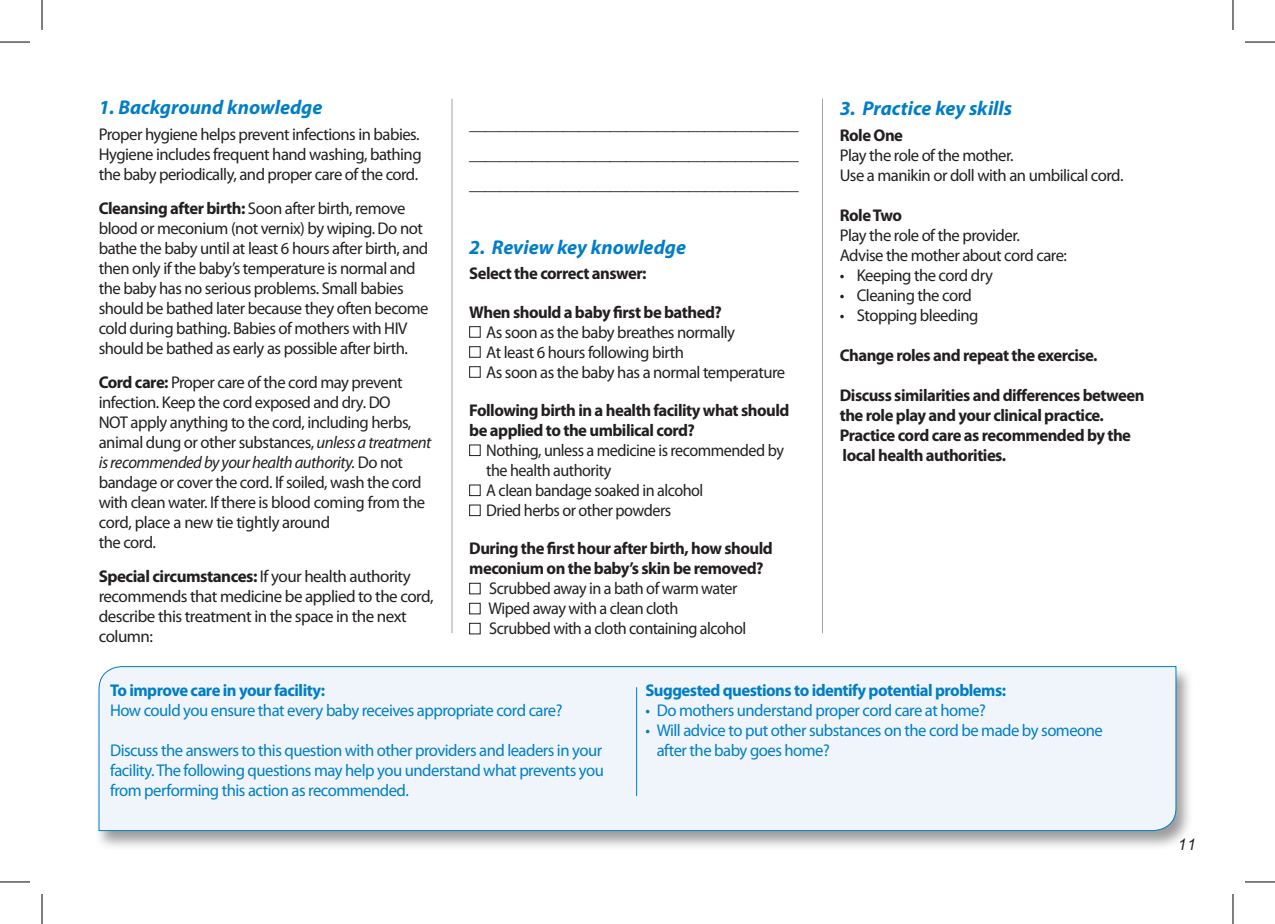
<style>
.page{position:relative;width:1275px;height:924px;background:#fff}
.page>*{position:absolute;margin:0;border:0;box-sizing:border-box;transform-origin:0 0}
.t1{font:italic 700 20px "Myriad Pro";color:#007ec5}
.t2{font:17px/20px "Myriad Pro";letter-spacing:-.03em;color:#231f20}
.t3{font:700 17px/20px "Myriad Pro";letter-spacing:-.03em;color:#231f20}
.t4{font:17px/20px "Myriad Pro";letter-spacing:-.03em;color:#007ec5;text-align:justify}
.t5{font:17px/20px "Myriad Pro";letter-spacing:-.03em;color:#231f20;scale:.95 1}
.t6{font:700 17px "Myriad Pro";letter-spacing:-.03em;color:#007ec5}
.t7{font:italic 16px "Arial";color:#231f20;scale:.91 1}
.s1{font-weight:700}
.s2{font-style:italic}
</style>
<div class="page">
<div style="left:469px;top:326px;width:11px;height:11px;border:1px solid #231f20"></div>
<div style="left:469px;top:346px;width:11px;height:11px;border:1px solid #231f20"></div>
<div style="left:469px;top:366px;width:11px;height:11px;border:1px solid #231f20"></div>
<div style="left:469px;top:484px;width:11px;height:11px;border:1px solid #231f20"></div>
<div style="left:469px;top:504px;width:11px;height:11px;border:1px solid #231f20"></div>
<div style="left:469px;top:582px;width:11px;height:12px;border:1px solid #231f20"></div>
<div style="left:469px;top:602px;width:11px;height:12px;border:1px solid #231f20"></div>
<div style="left:469px;top:622px;width:11px;height:12px;border:1px solid #231f20"></div>
<div style="left:94px;top:664px;width:1099px;height:187px;background:#231f20;opacity:.45"></div>
<div style="left:98px;top:665px;width:1078px;height:165px;background:#eff5fb"></div>
<hr style="left:451px;top:99px;width:1px;height:534px;background:#231f20">
<hr style="left:822px;top:99px;width:1px;height:534px;background:#231f20">
<hr style="left:636px;top:687px;width:1px;height:108px;background:#007ec5">
<hr style="left:0;top:42px;width:30px;height:1px;background:#000">
<hr style="left:1245px;top:42px;width:30px;height:1px;background:#000">
<hr style="left:0;top:881px;width:30px;height:1px;background:#000">
<hr style="left:1245px;top:881px;width:30px;height:1px;background:#000">
<hr style="left:42px;top:0;width:1px;height:30px;background:#000">
<hr style="left:42px;top:893px;width:1px;height:30px;background:#000">
<hr style="left:1232px;top:0;width:1px;height:30px;background:#000">
<hr style="left:1232px;top:893px;width:1px;height:30px;background:#000">
<p class="t1" style="left:99px;top:94px;width:225px">1. Background knowledge</p>
<p class="t2" style="left:99px;top:123px;width:324px">Proper hygiene helps prevent infections in babies.<br>Hygiene includes frequent hand washing, bathing the baby periodically, and proper care of the cord.</p>
<p class="t2" style="left:99px;top:197px;width:331px"><span class="s1">Cleansing after birth:</span> Soon after birth, remove blood or meconium (not vernix) by wiping. Do not bathe the baby until at least 6 hours after birth, and then only if the baby’s temperature is normal and the baby has no serious problems. Small babies should be bathed later because they often become cold during bathing. Babies of mothers with HIV should be bathed as early as possible after birth.</p>
<p class="t2" style="left:99px;top:371px;width:334px"><span class="s1">Cord care:</span> Proper care of the cord may prevent infection. Keep the cord exposed and dry. DO<br>NOT apply anything to the cord, including herbs, animal dung or other substances, <span class="s2">unless a treatment is recommended by your health authority.</span> Do not bandage or cover the cord. If soiled, wash the cord with clean water. If there is blood coming from the cord, place a new tie tightly around<br>the cord.</p>
<p class="t2" style="left:99px;top:565px;width:336px"><span class="s1">Special circumstances:</span> If your health authority recommends that medicine be applied to the cord, describe this treatment in the space in the next column:</p>
<p class="t2" style="left:469px;top:108px;width:331px;line-height:30px;text-align:justify">__________________________________________ __________________________________________ __________________________________________</p>
<p class="t1" style="left:469px;top:234px;width:218px">2. Review key knowledge</p>
<p class="t3" style="left:469px;top:263px;width:179px">Select the correct answer:</p>
<p class="t3" style="left:469px;top:301px;width:254px">When should a baby first be bathed?</p>
<p class="t2" style="left:486px;top:321px;width:300px">As soon as the baby breathes normally<br>At least 6 hours following birth<br>As soon as the baby has a normal temperature</p>
<p class="t3" style="left:469px;top:399px;width:322px">Following birth in a health facility what should be applied to the umbilical cord?</p>
<p class="t5" style="left:486px;top:440px;width:315px">Nothing, unless a medicine is recommended by the health authority<br>A clean bandage soaked in alcohol<br>Dried herbs or other powders</p>
<p class="t3" style="left:469px;top:537px;width:305px">During the first hour after birth, how should meconium on the baby’s skin be removed?</p>
<p class="t5" style="left:488px;top:578px;width:273px">Scrubbed away in a bath of warm water<br>Wiped away with a clean cloth<br>Scrubbed with a cloth containing alcohol</p>
<p class="t1" style="left:839px;top:96px;width:174px">3. Practice key skills</p>
<p class="t3" style="left:839px;top:125px;width:65px">Role One</p>
<p class="t2" style="left:839px;top:145px;width:285px">Play the role of the mother.<br>Use a manikin or doll with an umbilical cord.</p>
<p class="t3" style="left:839px;top:205px;width:64px">Role Two</p>
<p class="t2" style="left:839px;top:225px;width:229px">Play the role of the provider.<br>Advise the mother about cord care:</p>
<p class="t2" style="left:839px;top:265px;width:155px">• Keeping the cord dry</p>
<p class="t2" style="left:839px;top:285px;width:134px">• Cleaning the cord</p>
<p class="t2" style="left:839px;top:305px;width:140px">• Stopping bleeding</p>
<p class="t3" style="left:839px;top:345px;width:259px">Change roles and repeat the exercise.</p>
<p class="t3" style="left:839px;top:385px;width:306px">Discuss similarities and differences between the role play and your clinical practice.<br>Practice cord care as recommended by the local health authorities.</p>
<p class="t6" style="left:110px;top:679px;width:216px">To improve care in your facility:</p>
<p class="t4" style="left:110px;top:699px;width:454px">How could you ensure that every baby receives appropriate cord care?</p>
<p class="t4" style="left:110px;top:739px;width:495px">Discuss the answers to this question with other providers and leaders in your facility. The following questions may help you understand what prevents you from performing this action as recommended.</p>
<p class="t6" style="left:645px;top:679px;width:362px">Suggested questions to identify potential problems:</p>
<p class="t4" style="left:645px;top:699px;width:342px">• Do mothers understand proper cord care at home?</p>
<p class="t4" style="left:657px;top:719px;width:448px;text-indent:-11px">• Will advice to put other substances on the cord be made by someone after the baby goes home?</p>
<p class="t7" style="left:1178px;top:833px;width:21px">11</p>
</div>
